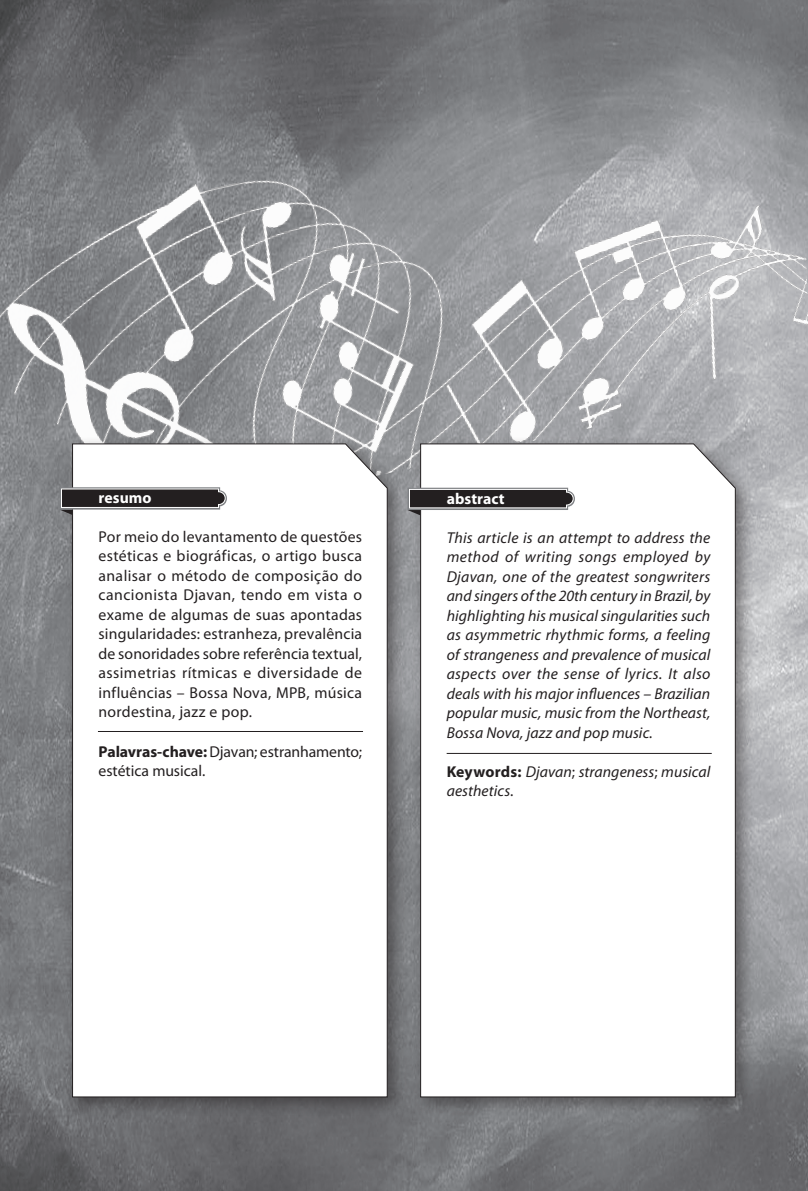
<style>
.page{position:relative;width:808px;height:1191px;background:#fff}
.page>*{position:absolute;margin:0;border:0;box-sizing:border-box;transform-origin:0 0}
.t1{font:italic 15.75px/19.5px "Myriad Pro";letter-spacing:.005em;color:#231f20;text-align:justify}
.t2{font:15.75px/19.5px "Myriad Pro";letter-spacing:.015em;color:#231f20;text-align:justify}
.t3{font:15.75px/19.5px "Myriad Pro";letter-spacing:-.005em;color:#231f20}
.t4{font:700 15.75px "Myriad Pro";letter-spacing:.005em;color:#fff}
.s1{font-weight:700}
.s2{font-weight:700;font-style:normal}
.s3{font-style:normal}
</style>
<div class="page">
<img style="left:0;top:0;width:808px;height:1191px">
<img style="left:0;top:19px;width:808px;height:537px">
<div style="left:64px;top:435px;width:343px;height:682px;background:#231f20;opacity:.5"></div>
<svg style="left:72px;top:443px;width:316px;height:654px"></svg>
<div style="left:412px;top:435px;width:343px;height:682px;background:#231f20;opacity:.5"></div>
<svg style="left:420px;top:443px;width:316px;height:654px"></svg>
<svg style="left:60px;top:487px;width:167px;height:28px"></svg>
<svg style="left:408px;top:488px;width:167px;height:27px"></svg>
<hr style="left:98px;top:731px;width:265px;height:1px;background:#231f20">
<hr style="left:447px;top:753px;width:265px;height:1px;background:#231f20">
<p class="t4" style="left:98px;top:487px;width:55px">resumo</p>
<p class="t2" style="left:98px;top:526px;width:265px">Por meio do levantamento de questões estéticas e biográficas, o artigo busca analisar o método de composição do cancionista Djavan, tendo em vista o exame de algumas de suas apontadas singularidades: estranheza, prevalência de sonoridades sobre referência textual, assimetrias rítmicas e diversidade de influências – Bossa Nova, MPB, música nordestina, jazz e pop.</p>
<p class="t3" style="left:98px;top:741px;width:265px"><span class="s1">Palavras-chave:</span> Djavan; estranhamento; estética musical.</p>
<p class="t4" style="left:447px;top:488px;width:59px">abstract</p>
<p class="t1" style="left:447px;top:527px;width:265px">This article is an attempt to address the method of writing songs employed by Djavan, one of the greatest songwriters and singers of the 20th century in Brazil, by highlighting his musical singularities such as asymmetric rhythmic forms, a feeling of strangeness and prevalence of musical aspects over the sense of lyrics. It also deals with his major influences – Brazilian popular music, music from the Northeast, Bossa Nova, jazz and pop music.</p>
<p class="t1" style="left:447px;top:761px;width:265px"><span class="s2">Keywords:</span> Djavan<span class="s3">;</span> strangeness<span class="s3">;</span> musical aesthetics<span class="s3">.</span></p>
</div>
